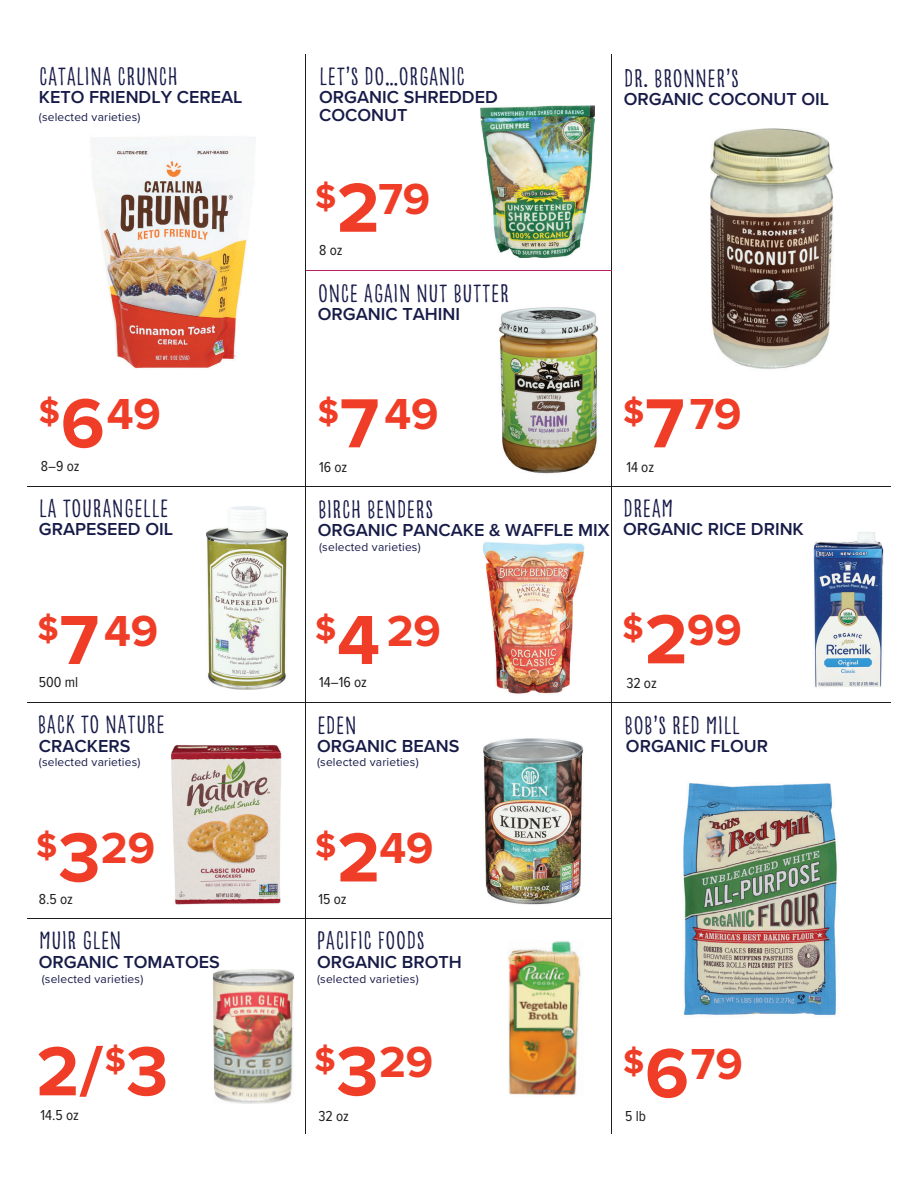
<style>
.page{position:relative;width:918px;height:1188px;background:#fff}
.page>*{position:absolute;margin:0;border:0;box-sizing:border-box;transform-origin:0 0}
.t1{font:700 72px "Proxima Nova";color:#ef3d27}
.t2{font:700 45px "Proxima Nova";letter-spacing:-.005em;color:#ef3d27}
.t3{font:27px "Goodlife Sans Condensed";color:#171b48}
.t4{font:600 18px/18px "Proxima Nova";color:#171b48}
.t5{font:15px "Proxima Nova Cond";color:#211e1e}
.t6{font:12px "Proxima Nova";letter-spacing:.015em;color:#171b48}
.s1{font-size:34.5px}
.s2{font-size:72px}
</style>
<div class="page">
<img style="left:213px;top:969px;width:82px;height:135px">
<img style="left:508px;top:941px;width:73px;height:154px">
<img style="left:483px;top:738px;width:101px;height:167px">
<img style="left:710px;top:128px;width:123px;height:241px">
<img style="left:206px;top:506px;width:81px;height:183px">
<hr style="left:27px;top:918px;width:585px;height:1px;background:#201d1e">
<hr style="left:612px;top:54px;width:1px;height:1080px;background:#201d1e">
<hr style="left:27px;top:486px;width:864px;height:1px;background:#201d1e">
<hr style="left:27px;top:702px;width:864px;height:1px;background:#201d1e">
<hr style="left:306px;top:270px;width:306px;height:1px;background:#b91f65">
<hr style="left:306px;top:54px;width:1px;height:1080px;background:#201d1e">
<img style="left:170px;top:745px;width:112px;height:160px">
<img style="left:683px;top:783px;width:154px;height:233px">
<img style="left:499px;top:307px;width:99px;height:167px">
<img style="left:483px;top:542px;width:102px;height:152px">
<img style="left:480px;top:105px;width:114px;height:152px">
<img style="left:91px;top:136px;width:162px;height:233px">
<img style="left:813px;top:532px;width:71px;height:156px">
<h3 class="t3" style="left:39px;top:60px;width:141px">CATALINA CRUNCH</h3>
<p class="t4" style="left:39px;top:89px;width:205px">KETO FRIENDLY CEREAL</p>
<p class="t6" style="left:39px;top:110px;width:103px">(selected varieties)</p>
<h3 class="t3" style="left:319px;top:60px;width:147px">LET’S DO…ORGANIC</h3>
<p class="t4" style="left:319px;top:89px;width:180px">ORGANIC SHREDDED<br>COCONUT</p>
<h2 class="t2" style="left:315px;top:184px;width:117px"><span class="s1">$</span><span class="s2">2</span>79</h2>
<p class="t5" style="left:319px;top:243px;width:25px">8 oz</p>
<h3 class="t3" style="left:318px;top:277px;width:193px">ONCE AGAIN NUT BUTTER</h3>
<p class="t4" style="left:318px;top:306px;width:144px">ORGANIC TAHINI</p>
<h3 class="t3" style="left:624px;top:61px;width:117px">DR. BRONNER’S</h3>
<p class="t4" style="left:624px;top:90px;width:207px">ORGANIC COCONUT OIL</p>
<h2 class="t2" style="left:39px;top:399px;width:123px"><span class="s1">$</span><span class="s2">6</span>49</h2>
<p class="t5" style="left:41px;top:460px;width:40px">8–9 oz</p>
<h3 class="t3" style="left:39px;top:492px;width:131px">LA TOURANGELLE</h3>
<p class="t4" style="left:39px;top:521px;width:136px">GRAPESEED OIL</p>
<h2 class="t2" style="left:38px;top:616px;width:122px"><span class="s1">$</span><span class="s2">7</span>49</h2>
<p class="t5" style="left:39px;top:676px;width:41px">500 ml</p>
<h3 class="t3" style="left:38px;top:708px;width:129px">BACK TO NATURE</h3>
<p class="t4" style="left:39px;top:738px;width:93px">CRACKERS</p>
<p class="t6" style="left:39px;top:755px;width:103px">(selected varieties)</p>
<h2 class="t2" style="left:318px;top:399px;width:122px"><span class="s1">$</span><span class="s2">7</span>49</h2>
<p class="t5" style="left:319px;top:461px;width:30px">16 oz</p>
<h3 class="t3" style="left:318px;top:493px;width:117px">BIRCH BENDERS</h3>
<p class="t4" style="left:318px;top:522px;width:293px">ORGANIC PANCAKE &amp; WAFFLE MIX</p>
<p class="t6" style="left:319px;top:540px;width:103px">(selected varieties)</p>
<h2 class="t2" style="left:623px;top:399px;width:120px"><span class="s1">$</span><span class="s2">7</span>79</h2>
<p class="t5" style="left:626px;top:461px;width:29px">14 oz</p>
<h3 class="t3" style="left:623px;top:492px;width:52px">DREAM</h3>
<p class="t4" style="left:623px;top:521px;width:182px">ORGANIC RICE DRINK</p>
<h2 class="t2" style="left:315px;top:616px;width:127px"><span class="s1">$</span><span class="s2">4</span>29</h2>
<p class="t5" style="left:319px;top:676px;width:49px">14–16 oz</p>
<h3 class="t3" style="left:317px;top:709px;width:41px">EDEN</h3>
<p class="t4" style="left:317px;top:738px;width:144px">ORGANIC BEANS</p>
<p class="t6" style="left:317px;top:755px;width:103px">(selected varieties)</p>
<h2 class="t2" style="left:623px;top:615px;width:121px"><span class="s1">$</span><span class="s2">2</span>99</h2>
<p class="t5" style="left:626px;top:677px;width:32px">32 oz</p>
<h3 class="t3" style="left:624px;top:709px;width:117px">BOB’S RED MILL</h3>
<p class="t4" style="left:626px;top:738px;width:144px">ORGANIC FLOUR</p>
<h2 class="t2" style="left:36px;top:833px;width:120px"><span class="s1">$</span><span class="s2">3</span>29</h2>
<p class="t5" style="left:39px;top:893px;width:36px">8.5 oz</p>
<h3 class="t3" style="left:39px;top:924px;width:84px">MUIR GLEN</h3>
<p class="t4" style="left:39px;top:953px;width:183px">ORGANIC TOMATOES</p>
<p class="t6" style="left:42px;top:971px;width:103px">(selected varieties)</p>
<h1 class="t1" style="left:36px;top:1047px;width:134px">2/<sup>$</sup>3</h1>
<h2 class="t2" style="left:315px;top:833px;width:120px"><span class="s1">$</span><span class="s2">2</span>49</h2>
<p class="t5" style="left:318px;top:893px;width:30px">15 oz</p>
<h3 class="t3" style="left:317px;top:924px;width:110px">PACIFIC FOODS</h3>
<p class="t4" style="left:317px;top:954px;width:146px">ORGANIC BROTH</p>
<p class="t6" style="left:317px;top:971px;width:103px">(selected varieties)</p>
<h2 class="t2" style="left:314px;top:1047px;width:120px"><span class="s1">$</span><span class="s2">3</span>29</h2>
<p class="t5" style="left:40px;top:1108px;width:40px">14.5 oz</p>
<p class="t5" style="left:318px;top:1110px;width:32px">32 oz</p>
<h2 class="t2" style="left:623px;top:1049px;width:121px"><span class="s1">$</span><span class="s2">6</span>79</h2>
<p class="t5" style="left:625px;top:1110px;width:22px">5 lb</p>
</div>
